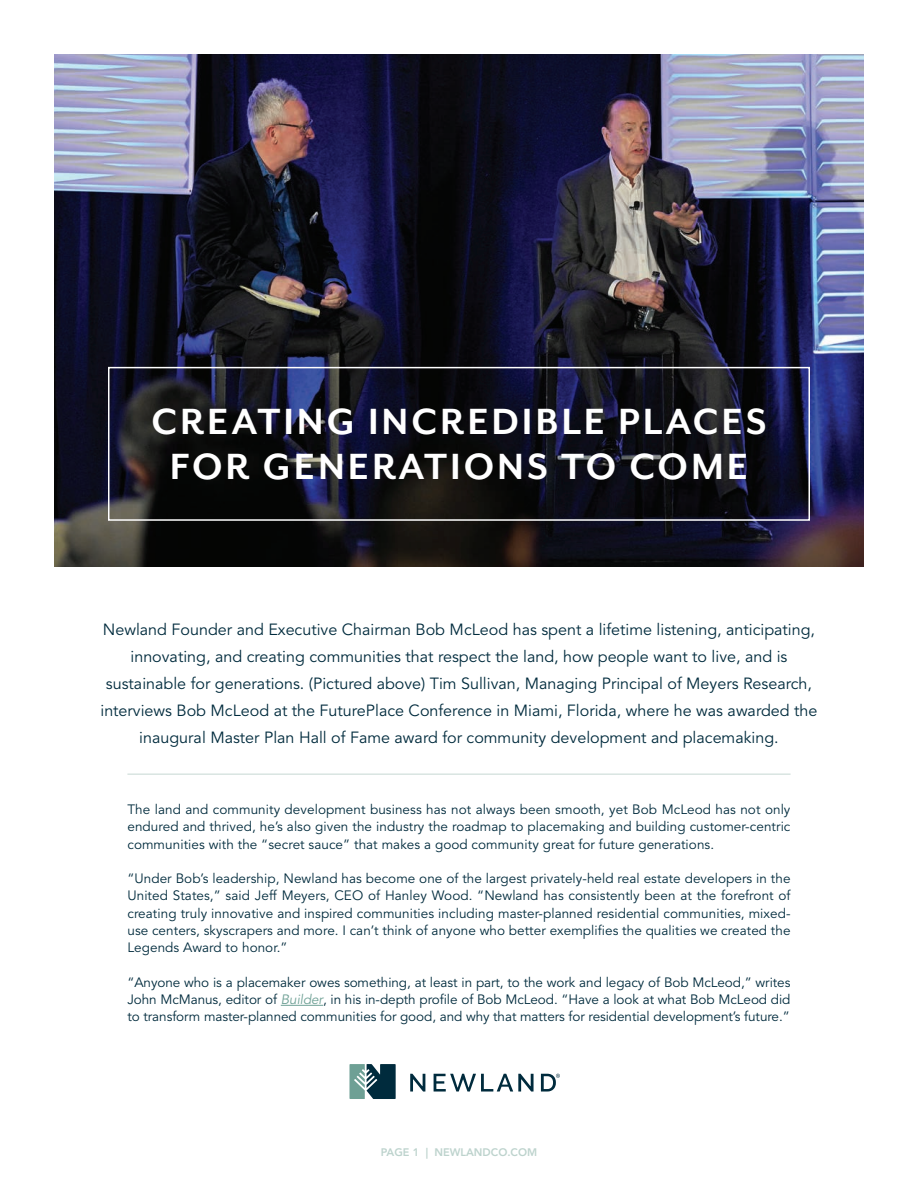
<style>
.page{position:relative;width:918px;height:1188px;background:#fff}
.page>*{position:absolute;margin:0;border:0;box-sizing:border-box;transform-origin:0 0}
.t1{font:700 42px/45px "Mr Eaves San OT";letter-spacing:.07em;color:#fff;text-align:center}
.t2{font:16.2px/27px "Avenir LT Std";color:#002b3d;text-align:center}
.t3{font:13.5px/17.2px "Avenir LT Std";letter-spacing:.005em;color:#002b3d;text-align:justify}
.t4{font:800 10.8px "Avenir LT Std";color:#bdd3cd}
.s1{font-style:italic;color:#6ea095}
</style>
<div class="page">
<img style="left:54px;top:54px;width:810px;height:513px">
<hr style="left:281px;top:1005px;width:42px;height:1px;background:#6ea095">
<div style="left:108px;top:367px;width:702px;height:154px;border:2px solid #fff"></div>
<hr style="left:127px;top:774px;width:664px;height:1px;background:#c5d7d2">
<svg style="left:350px;top:1064px;width:46px;height:35px;background:#4a7076"></svg>
<svg style="left:410px;top:1074px;width:15px;height:18px"></svg>
<svg style="left:434px;top:1074px;width:100px;height:18px"></svg>
<svg style="left:541px;top:1074px;width:19px;height:18px"></svg>
<h1 class="t1" style="left:151px;top:400px;width:617px">CREATING INCREDIBLE PLACES<br>FOR GENERATIONS TO COME</h1>
<p class="t2" style="left:100px;top:617px;width:719px">Newland Founder and Executive Chairman Bob McLeod has spent a lifetime listening, anticipating, innovating, and creating communities that respect the land, how people want to live, and is sustainable for generations. (Pictured above) Tim Sullivan, Managing Principal of Meyers Research, interviews Bob McLeod at the FuturePlace Conference in Miami, Florida, where he was awarded the inaugural Master Plan Hall of Fame award for community development and placemaking.</p>
<p class="t3" style="left:127px;top:801px;width:665px">The land and community development business has not always been smooth, yet Bob McLeod has not only endured and thrived, he’s also given the industry the roadmap to placemaking and building customer-centric communities with the “secret sauce” that makes a good community great for future generations.</p>
<p class="t3" style="left:127px;top:870px;width:665px">“Under Bob’s leadership, Newland has become one of the largest privately-held real estate developers in the United States,” said Jeff Meyers, CEO of Hanley Wood. “Newland has consistently been at the forefront of creating truly innovative and inspired communities including master-planned residential communities, mixed&shy;use centers, skyscrapers and more. I can’t think of anyone who better exemplifies the qualities we created the Legends Award to honor.”</p>
<p class="t3" style="left:127px;top:974px;width:665px">“Anyone who is a placemaker owes something, at least in part, to the work and legacy of Bob McLeod,” writes John McManus, editor of <span class="s1">Builder</span>, in his in-depth profile of Bob McLeod. “Have a look at what Bob McLeod did to transform master-planned communities for good, and why that matters for residential development’s future.”</p>
<p class="t4" style="left:381px;top:1145px;width:158px">PAGE 1 | NEWLANDCO.COM</p>
</div>
